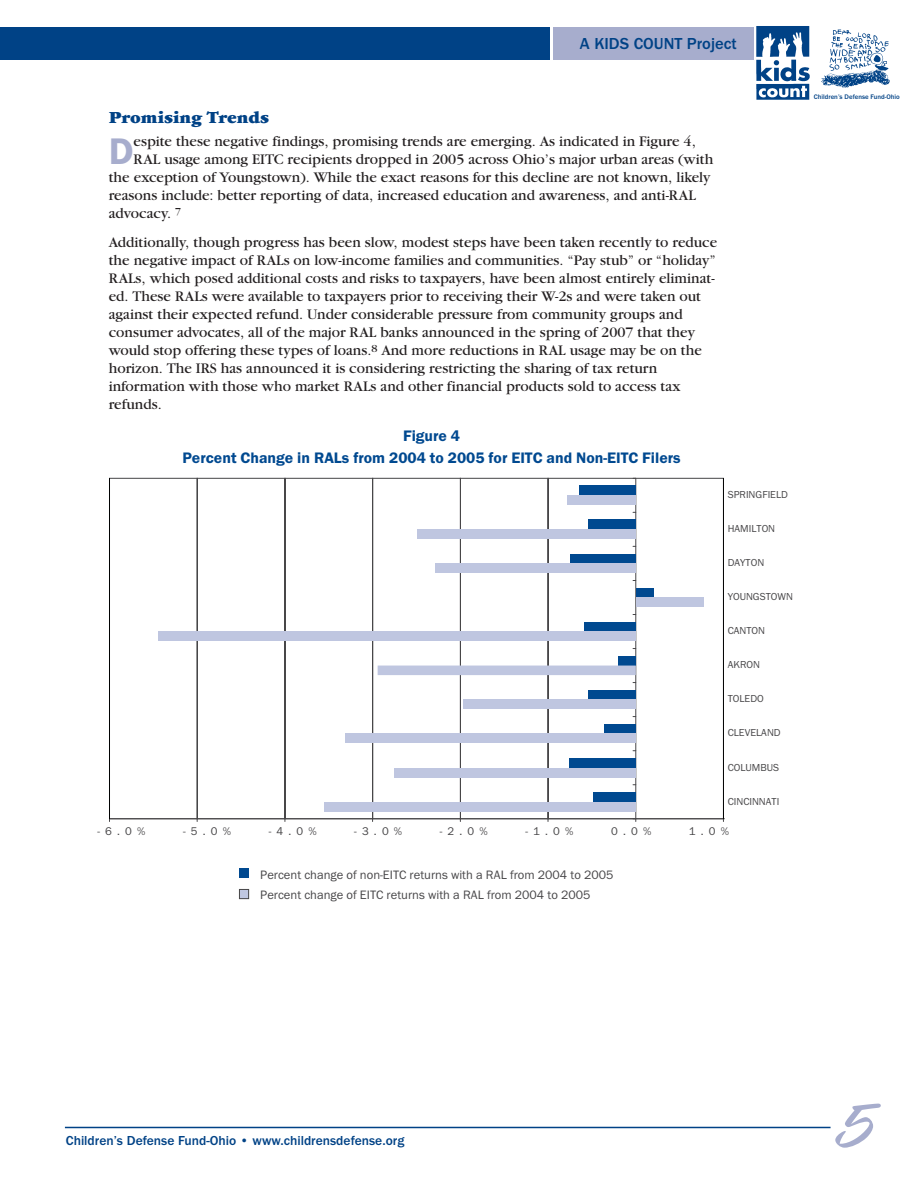
<style>
.page{position:relative;width:919px;height:1188px;background:#fff}
.page>*{position:absolute;margin:0;border:0;box-sizing:border-box;transform-origin:0 0}
.t1{font:90px "Rapier Plain";color:#a7adcd}
.t2{font:600 38.25px "Franklin Got ITC";color:#a7adcd}
.t3{font:16.5px "Franklin Got Md ITC";color:#004286}
.t4{font:900 16.5px "Garamond ITC";color:#004286}
.t5{font:600 15.75px/22.6px "Franklin Got ITC";color:#004990;text-align:center}
.t6{font:14.25px/18px "Garamond ITC";color:#231f20}
.t7{font:13.5px "Franklin Got Md ITC";color:#004286}
.t8{font:12.6px/20px "Franklin Got ITC";color:#474648}
.t9{font:11.55px "Franklin Got ITC";color:#474648}
.t10{font:10.5px "Franklin Got ITC";color:#474648}
.t11{font:6.9px "Franklin Got Md ITC";color:#004286}
</style>
<div class="page">
<div style="left:0;top:27px;width:549px;height:32px;background:#004286"></div>
<div style="left:553px;top:27px;width:200px;height:32px;background:#a7adcd"></div>
<img style="left:756px;top:26px;width:53px;height:74px">
<img style="left:821px;top:29px;width:68px;height:59px">
<hr style="left:65px;top:1127px;width:765px;height:1px;background:#004286">
<hr style="left:635px;top:478px;width:1px;height:341px;background:#474648">
<div style="left:592px;top:792px;width:43px;height:10px;background:#004990"></div>
<div style="left:569px;top:758px;width:66px;height:10px;background:#004990"></div>
<div style="left:604px;top:724px;width:31px;height:10px;background:#004990"></div>
<div style="left:588px;top:690px;width:47px;height:10px;background:#004990"></div>
<div style="left:618px;top:656px;width:17px;height:10px;background:#004990"></div>
<div style="left:584px;top:622px;width:51px;height:10px;background:#004990"></div>
<div style="left:635px;top:588px;width:18px;height:9px;background:#004990"></div>
<div style="left:570px;top:554px;width:65px;height:9px;background:#004990"></div>
<div style="left:588px;top:520px;width:47px;height:9px;background:#004990"></div>
<hr style="left:109px;top:478px;width:1px;height:341px;background:#010202">
<div style="left:197px;top:478px;width:1px;height:341px;border:1px solid #474648"></div>
<hr style="left:285px;top:478px;width:1px;height:341px;background:#474648">
<div style="left:284px;top:478px;width:1px;height:341px;border:1px solid #474648"></div>
<div style="left:372px;top:478px;width:1px;height:341px;border:1px solid #474648"></div>
<div style="left:460px;top:478px;width:1px;height:341px;border:1px solid #474648"></div>
<hr style="left:548px;top:478px;width:1px;height:341px;background:#474648">
<div style="left:547px;top:478px;width:1px;height:341px;border:1px solid #474648"></div>
<hr style="left:723px;top:478px;width:1px;height:341px;background:#010202">
<div style="left:324px;top:802px;width:311px;height:9px;background:#bfc6e0"></div>
<div style="left:394px;top:768px;width:241px;height:9px;background:#bfc6e0"></div>
<div style="left:345px;top:734px;width:290px;height:9px;background:#bfc6e0"></div>
<div style="left:463px;top:700px;width:172px;height:9px;background:#bfc6e0"></div>
<div style="left:377px;top:666px;width:258px;height:9px;background:#bfc6e0"></div>
<div style="left:158px;top:632px;width:477px;height:9px;background:#bfc6e0"></div>
<div style="left:635px;top:597px;width:68px;height:10px;background:#bfc6e0"></div>
<div style="left:435px;top:563px;width:200px;height:10px;background:#bfc6e0"></div>
<div style="left:417px;top:529px;width:218px;height:10px;background:#bfc6e0"></div>
<div style="left:567px;top:495px;width:68px;height:10px;background:#bfc6e0"></div>
<div style="left:579px;top:486px;width:56px;height:9px;background:#004990"></div>
<div style="left:239px;top:869px;width:10px;height:9px;background:#004990"></div>
<div style="left:239px;top:889px;width:9px;height:10px;background:#bfc6e0"></div>
<div style="left:239px;top:889px;width:10px;height:10px;border:1px solid #474648"></div>
<p class="t3" style="left:579px;top:38px;width:158px">A KIDS COUNT Project</p>
<p class="t4" style="left:109px;top:111px;width:162px">Promising Trends</p>
<h2 class="t2" style="left:109px;top:139px;width:26px">D</h2>
<p class="t6" style="left:133px;top:134px;width:563px">espite these negative findings, promising trends are emerging. As indicated in Figure 4,</p>
<p class="t6" style="left:133px;top:152px;width:581px">RAL usage among EITC recipients dropped in 2005 across Ohio’s major urban areas (with</p>
<p class="t6" style="left:109px;top:170px;width:603px">the exception of Youngstown). While the exact reasons for this decline are not known, likely</p>
<p class="t6" style="left:109px;top:188px;width:588px">reasons include: better reporting of data, increased education and awareness, and anti-RAL</p>
<p class="t6" style="left:109px;top:206px;width:74px">advocacy. <sup>7</sup></p>
<p class="t6" style="left:109px;top:235px;width:609px">Additionally, though progress has been slow, modest steps have been taken recently to reduce the negative impact of RALs on low-income families and communities. “Pay stub” or “holiday” RALs, which posed additional costs and risks to taxpayers, have been almost entirely eliminat&shy;ed. These RALs were available to taxpayers prior to receiving their W-2s and were taken out against their expected refund. Under considerable pressure from community groups and consumer advocates, all of the major RAL banks announced in the spring of 2007 that they would stop offering these types of loans.<sup>8</sup> And more reductions in RAL usage may be on the horizon. The IRS has announced it is considering restricting the sharing of tax return information with those who market RALs and other financial products sold to access tax refunds.</p>
<p class="t5" style="left:182px;top:425px;width:499px">Figure 4<br>Percent Change in RALs from 2004 to 2005 for EITC and Non-EITC Filers</p>
<p class="t10" style="left:727px;top:491px;width:62px">SPRINGFIELD</p>
<p class="t10" style="left:727px;top:525px;width:49px">HAMILTON</p>
<p class="t10" style="left:727px;top:559px;width:38px">DAYTON</p>
<p class="t10" style="left:727px;top:593px;width:67px">YOUNGSTOWN</p>
<p class="t10" style="left:727px;top:627px;width:39px">CANTON</p>
<p class="t10" style="left:727px;top:661px;width:34px">AKRON</p>
<p class="t10" style="left:727px;top:695px;width:38px">TOLEDO</p>
<p class="t10" style="left:727px;top:729px;width:54px">CLEVELAND</p>
<p class="t10" style="left:727px;top:763px;width:53px">COLUMBUS</p>
<p class="t10" style="left:727px;top:797px;width:53px">CINCINNATI</p>
<p class="t9" style="left:97px;top:827px;width:49px">-6.0%</p>
<p class="t9" style="left:183px;top:827px;width:49px">-5.0%</p>
<p class="t9" style="left:268px;top:827px;width:49px">-4.0%</p>
<p class="t9" style="left:354px;top:827px;width:49px">-3.0%</p>
<p class="t9" style="left:439px;top:827px;width:49px">-2.0%</p>
<p class="t9" style="left:525px;top:827px;width:49px">-1.0%</p>
<p class="t9" style="left:611px;top:827px;width:42px">0.0%</p>
<p class="t9" style="left:688px;top:827px;width:42px">1.0%</p>
<p class="t8" style="left:260px;top:866px;width:354px">Percent change of non-EITC returns with a RAL from 2004 to 2005<br>Percent change of EITC returns with a RAL from 2004 to 2005</p>
<p class="t11" style="left:813px;top:95px;width:88px">Children’s Defense Fund-Ohio</p>
<p class="t7" style="left:66px;top:1136px;width:340px">Children’s Defense Fund-Ohio • www.childrensdefense.org</p>
<h1 class="t1" style="left:837px;top:1064px;width:38px">5</h1>
</div>
